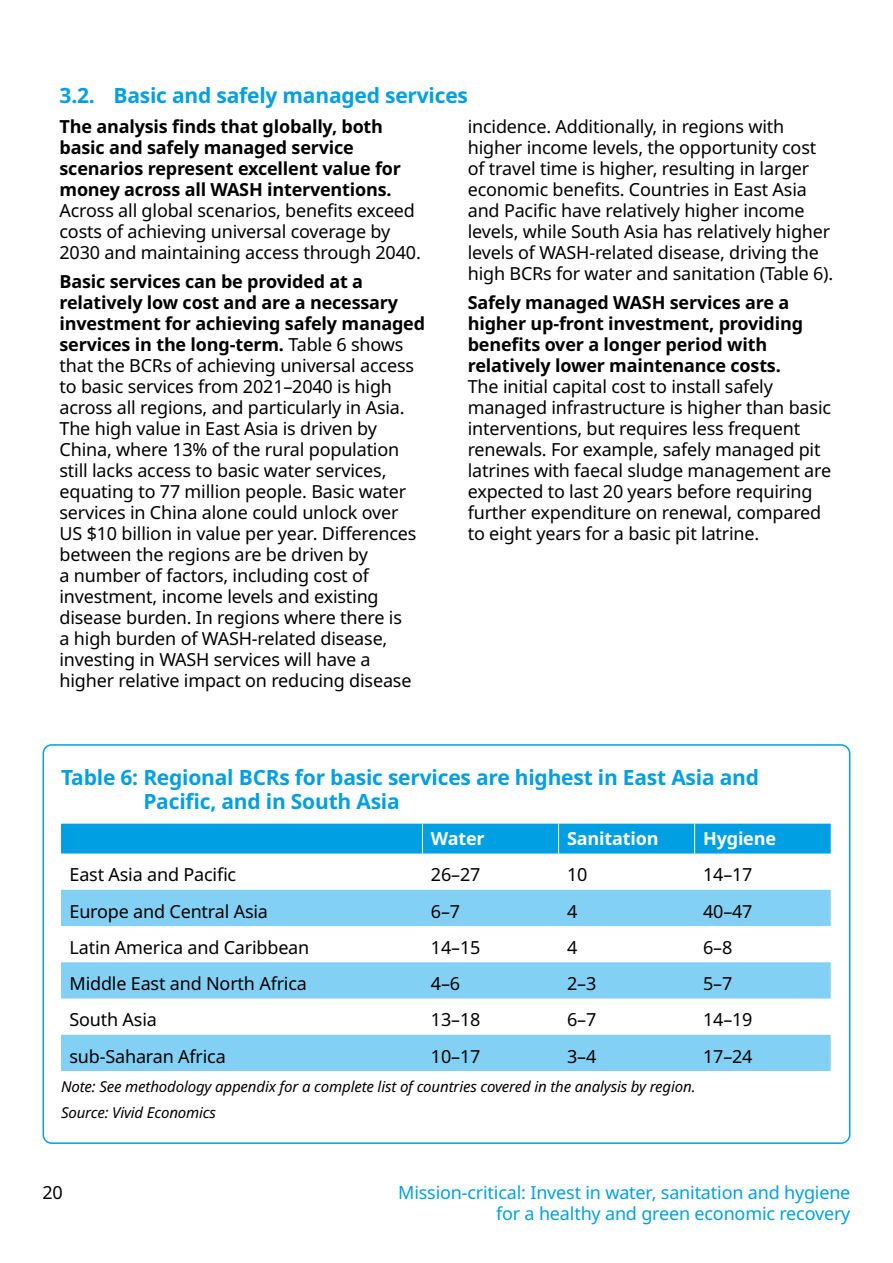
<style>
.page{position:relative;width:893px;height:1263px;background:#fff}
.page>*{position:absolute;margin:0;border:0;box-sizing:border-box;transform-origin:0 0}
.t1{font:700 21px/24px "Noto Sans";letter-spacing:-.01em;color:#009fe3}
.Body_text{font:18px/21px "Noto Sans";letter-spacing:-.01em;color:#000}
.Body_text-2{font:700 18px/21px "Noto Sans";letter-spacing:-.01em;color:#000}
.t2{font:18px/21px "Noto Sans";letter-spacing:-.01em;color:#009fe3;text-align:right}
.White_Sub_header{font:700 18px "Noto Sans";letter-spacing:-.01em;color:#fff}
.Reference_text{font:italic 15px "Noto Sans";letter-spacing:-.01em;color:#000}
.s1{font-weight:400}
.s2{font-weight:700}
</style>
<div class="page">
<svg style="left:61px;top:890px;width:770px;height:181px;fill:#83d0f5"></svg>
<div style="left:61px;top:824px;width:770px;height:29px;background:#009fe3"></div>
<div style="left:43px;top:744px;width:807px;height:400px;border:2px solid #009fe3;border-radius:9px"></div>
<p class="t1" style="left:60px;top:84px;width:410px">3.2. Basic and safely managed services</p>
<p class="Body_text-2" style="left:60px;top:116px;width:363px">The analysis finds that globally, both basic and safely managed service scenarios represent excellent value for money across all WASH interventions.<br><span class="s1">Across all global scenarios, benefits exceed costs of achieving universal coverage by 2030 and maintaining access through 2040.</span></p>
<p class="Body_text" style="left:60px;top:272px;width:367px"><span class="s2">Basic services can be provided at a relatively low cost and are a necessary investment for achieving safely managed services in the long-term.</span> Table 6 shows that the BCRs of achieving universal access to basic services from 2021–2040 is high across all regions, and particularly in Asia.<br>The high value in East Asia is driven by China, where 13% of the rural population still lacks access to basic water services, equating to 77 million people. Basic water services in China alone could unlock over US $10 billion in value per year. Differences between the regions are be driven by<br>a number of factors, including cost of investment, income levels and existing disease burden. In regions where there is<br>a high burden of WASH-related disease, investing in WASH services will have a higher relative impact on reducing disease</p>
<p class="Body_text" style="left:468px;top:116px;width:367px">incidence. Additionally, in regions with higher income levels, the opportunity cost of travel time is higher, resulting in larger economic benefits. Countries in East Asia and Pacific have relatively higher income levels, while South Asia has relatively higher levels of WASH-related disease, driving the high BCRs for water and sanitation (Table 6).</p>
<p class="Body_text" style="left:468px;top:293px;width:365px"><span class="s2">Safely managed WASH services are a higher up-front investment, providing benefits over a longer period with relatively lower maintenance costs.<br></span>The initial capital cost to install safely managed infrastructure is higher than basic interventions, but requires less frequent renewals. For example, safely managed pit latrines with faecal sludge management are expected to last 20 years before requiring further expenditure on renewal, compared to eight years for a basic pit latrine.</p>
<p class="t1" style="left:143px;top:766px;width:617px;text-indent:-82px">Table 6: Regional BCRs for basic services are highest in East Asia and<br>Pacific, and in South Asia</p>
<p class="White_Sub_header" style="left:431px;top:826px;width:55px">Water</p>
<p class="White_Sub_header" style="left:567px;top:826px;width:93px">Sanitation</p>
<p class="White_Sub_header" style="left:703px;top:826px;width:74px">Hygiene</p>
<p class="Body_text" style="left:70px;top:865px;width:168px">East Asia and Pacific</p>
<p class="Body_text" style="left:431px;top:865px;width:51px">26–27</p>
<p class="Body_text" style="left:567px;top:865px;width:22px">10</p>
<p class="Body_text" style="left:703px;top:865px;width:51px">14–17</p>
<p class="Body_text" style="left:70px;top:901px;width:200px">Europe and Central Asia</p>
<p class="Body_text" style="left:431px;top:901px;width:31px">6–7</p>
<p class="Body_text" style="left:567px;top:901px;width:12px">4</p>
<p class="Body_text" style="left:703px;top:901px;width:51px">40–47</p>
<p class="Body_text" style="left:70px;top:937px;width:241px">Latin America and Caribbean</p>
<p class="Body_text" style="left:431px;top:937px;width:51px">14–15</p>
<p class="Body_text" style="left:567px;top:937px;width:12px">4</p>
<p class="Body_text" style="left:703px;top:937px;width:31px">6–8</p>
<p class="Body_text" style="left:70px;top:973px;width:239px">Middle East and North Africa</p>
<p class="Body_text" style="left:431px;top:973px;width:31px">4–6</p>
<p class="Body_text" style="left:567px;top:973px;width:31px">2–3</p>
<p class="Body_text" style="left:703px;top:973px;width:31px">5–7</p>
<p class="Body_text" style="left:70px;top:1010px;width:89px">South Asia</p>
<p class="Body_text" style="left:431px;top:1010px;width:51px">13–18</p>
<p class="Body_text" style="left:567px;top:1010px;width:31px">6–7</p>
<p class="Body_text" style="left:703px;top:1010px;width:51px">14–19</p>
<p class="Body_text" style="left:70px;top:1046px;width:158px">sub-Saharan Africa</p>
<p class="Body_text" style="left:431px;top:1046px;width:51px">10–17</p>
<p class="Body_text" style="left:567px;top:1046px;width:31px">3–4</p>
<p class="Body_text" style="left:703px;top:1046px;width:51px">17–24</p>
<p class="Reference_text" style="left:61px;top:1075px;width:636px">Note: See methodology appendix for a complete list of countries covered in the analysis by region.</p>
<p class="Reference_text" style="left:61px;top:1102px;width:157px">Source: Vivid Economics</p>
<p class="Body_text" style="left:43px;top:1182px;width:22px">20</p>
<p class="t2" style="left:398px;top:1182px;width:454px">Mission-critical: Invest in water, sanitation and hygiene for a healthy and green economic recovery</p>
</div>
